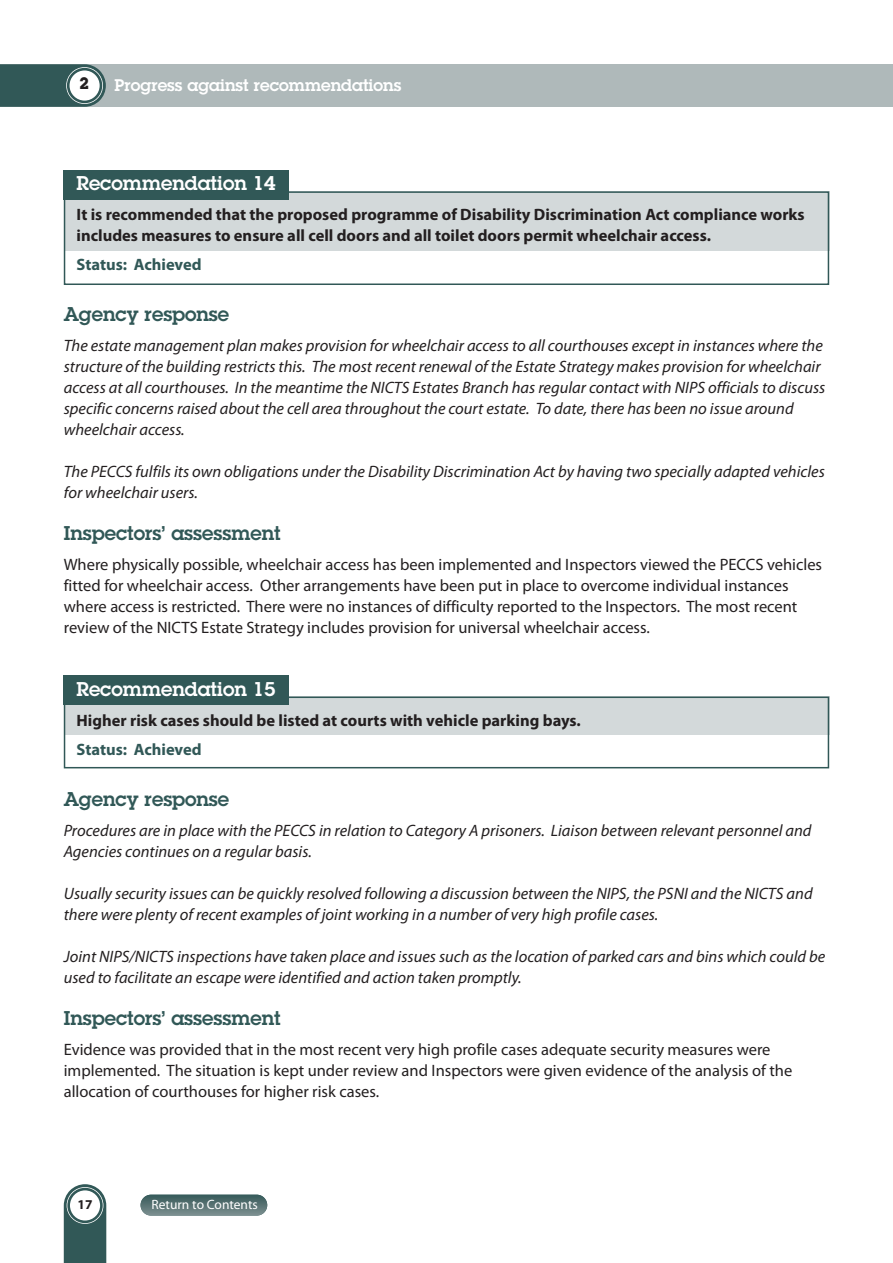
<style>
.page{position:relative;width:893px;height:1263px;background:#fff}
.page>*{position:absolute;margin:0;border:0;box-sizing:border-box;transform-origin:0 0}
.t1{font:600 19.5px "Lubalin Graph";color:#315857}
.t2{font:600 19.5px "Lubalin Graph";color:#fff}
.t3{font:italic 16.5px/21px "Myriad Pro";color:#231f20}
.t4{font:16.5px/21px "Myriad Pro";color:#231f20}
.t5{font:700 16.5px/21px "Myriad Pro";color:#231f20}
.t6{font:600 16.5px "Lubalin Graph";color:#fff}
.t7{font:700 16.5px "Myriad Pro";color:#315857}
.t8{font:16.5px "Lubiana Large Normal";color:#231f20}
.t9{font:13.5px "Myriad Pro";color:#fff}
.t10{font:700 13.5px "Myriad Pro";color:#231f20}
</style>
<div class="page">
<div style="left:64px;top:697px;width:765px;height:38px;background:#d3d9da"></div>
<div style="left:64px;top:675px;width:225px;height:30px;background:#315857"></div>
<div style="left:64px;top:696px;width:765px;height:72px;border:2px solid #315857"></div>
<svg style="left:64px;top:1184px;width:42px;height:79px;background:#466968"></svg>
<div style="left:67px;top:1187px;width:36px;height:37px;border:2px solid #fff;border-radius:50%"></div>
<div style="left:70px;top:1190px;width:30px;height:30px;background:#fff;border-radius:50%"></div>
<div style="left:141px;top:1195px;width:126px;height:20px;background:linear-gradient(to bottom,#375a5a,#778a8b);border-radius:10px"></div>
<div style="left:0;top:64px;width:893px;height:43px;background:#afb9ba"></div>
<svg style="left:0;top:64px;width:106px;height:43px;background:#3b605f"></svg>
<div style="left:66px;top:67px;width:37px;height:37px;border:2px solid #fff;border-radius:50%"></div>
<div style="left:70px;top:70px;width:30px;height:31px;background:#fff;border-radius:50%"></div>
<div style="left:64px;top:192px;width:765px;height:59px;background:#d3d9da"></div>
<div style="left:64px;top:170px;width:225px;height:30px;background:#315857"></div>
<div style="left:64px;top:191px;width:765px;height:94px;border:2px solid #315857"></div>
<p class="t8" style="left:80px;top:74px;width:11px">2</p>
<p class="t6" style="left:115px;top:75px;width:288px">Progress against recommendations</p>
<p class="t2" style="left:77px;top:172px;width:200px">Recommendation 14</p>
<p class="t5" style="left:77px;top:205px;width:730px">It is recommended that the proposed programme of Disability Discrimination Act compliance works includes measures to ensure all cell doors and all toilet doors permit wheelchair access.</p>
<p class="t7" style="left:77px;top:258px;width:127px">Status: Achieved</p>
<p class="t1" style="left:64px;top:303px;width:167px">Agency response</p>
<p class="t3" style="left:64px;top:336px;width:763px">The estate management plan makes provision for wheelchair access to all courthouses except in instances where the structure of the building restricts this. The most recent renewal of the Estate Strategy makes provision for wheelchair access at all courthouses. In the meantime the NICTS Estates Branch has regular contact with NIPS officials to discuss specific concerns raised about the cell area throughout the court estate. To date, there has been no issue around wheelchair access.</p>
<p class="t3" style="left:64px;top:462px;width:762px">The PECCS fulfils its own obligations under the Disability Discrimination Act by having two specially adapted vehicles for wheelchair users.</p>
<p class="t1" style="left:64px;top:522px;width:219px">Inspectors’ assessment</p>
<p class="t4" style="left:64px;top:555px;width:760px">Where physically possible, wheelchair access has been implemented and Inspectors viewed the PECCS vehicles fitted for wheelchair access. Other arrangements have been put in place to overcome individual instances where access is restricted. There were no instances of difficulty reported to the Inspectors. The most recent review of the NICTS Estate Strategy includes provision for universal wheelchair access.</p>
<p class="t2" style="left:77px;top:678px;width:200px">Recommendation 15</p>
<p class="t5" style="left:77px;top:711px;width:506px">Higher risk cases should be listed at courts with vehicle parking bays.</p>
<p class="t7" style="left:77px;top:743px;width:127px">Status: Achieved</p>
<p class="t1" style="left:64px;top:788px;width:167px">Agency response</p>
<p class="t3" style="left:64px;top:821px;width:749px">Procedures are in place with the PECCS in relation to Category A prisoners. Liaison between relevant personnel and<br>Agencies continues on a regular basis.</p>
<p class="t3" style="left:64px;top:884px;width:750px">Usually security issues can be quickly resolved following a discussion between the NIPS, the PSNI and the NICTS and there were plenty of recent examples of joint working in a number of very high profile cases.</p>
<p class="t3" style="left:64px;top:947px;width:763px">Joint NIPS/NICTS inspections have taken place and issues such as the location of parked cars and bins which could be used to facilitate an escape were identified and action taken promptly.</p>
<p class="t1" style="left:64px;top:1007px;width:219px">Inspectors’ assessment</p>
<p class="t4" style="left:64px;top:1040px;width:730px">Evidence was provided that in the most recent very high profile cases adequate security measures were implemented. The situation is kept under review and Inspectors were given evidence of the analysis of the allocation of courthouses for higher risk cases.</p>
<p class="t10" style="left:78px;top:1200px;width:16px">17</p>
<p class="t9" style="left:151px;top:1199px;width:108px">Return to Contents</p>
</div>
